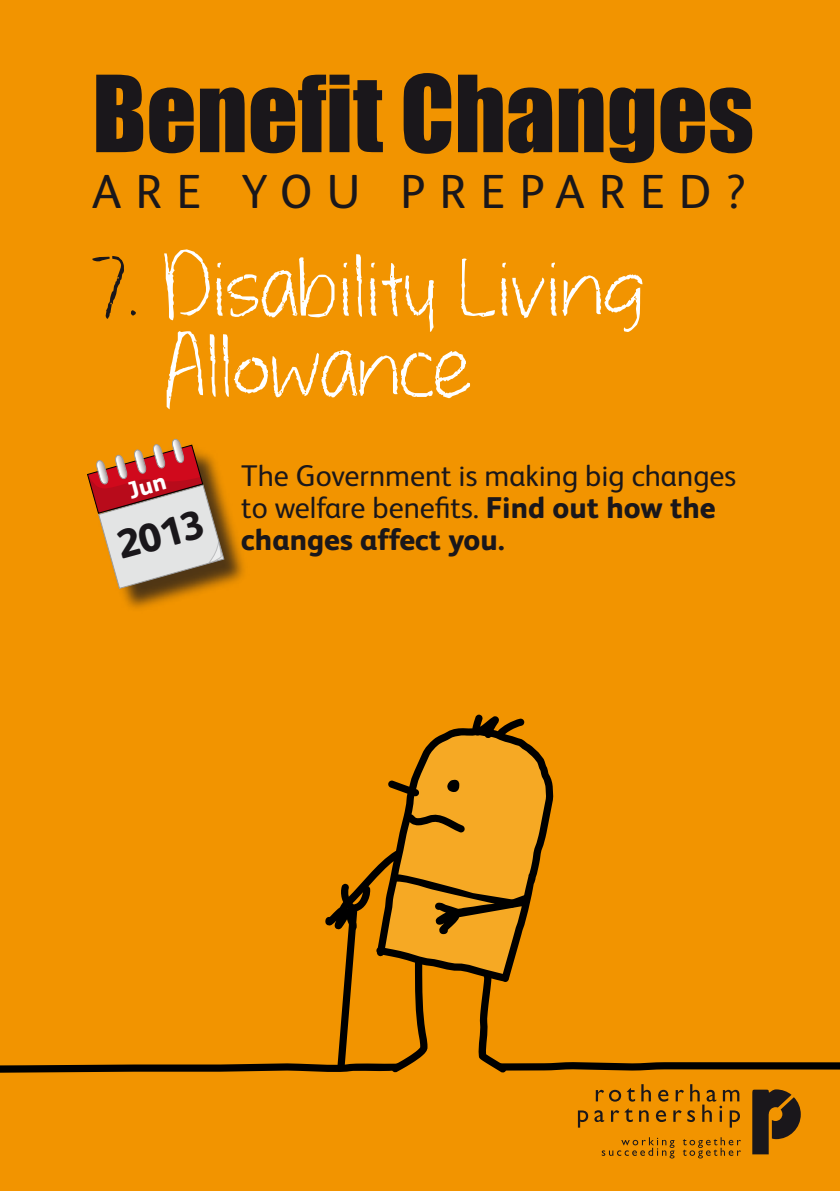
<style>
.page{position:relative;width:840px;height:1191px;background:#fff}
.page>*{position:absolute;margin:0;border:0;box-sizing:border-box;transform-origin:0 0}
.t1{font:110px/80px "whateverittakes";letter-spacing:.01em;color:#fff}
.t2{font:98px "Impact";color:#1a171b}
.t3{font:48px "FS Albert";letter-spacing:.3em;color:#1a171b}
.t4{font:800 40px "FS Albert";color:#1a171b}
.t5{font:30px/32px "FS Albert";color:#1a171b}
.s1{color:#1a171b}
.s2{font-weight:800}
</style>
<div class="page">
<div style="left:0;top:0;width:839px;height:1191px;background:#f29400"></div>
<svg style="left:361px;top:714px;width:192px;height:169px"></svg>
<svg style="left:385px;top:723px;width:161px;height:160px;fill:#f6a924"></svg>
<svg style="left:0;top:883px;width:839px;height:190px"></svg>
<svg style="left:601px;top:1137px;width:73px;height:21px"></svg>
<svg style="left:682px;top:1137px;width:58px;height:21px"></svg>
<svg style="left:752px;top:1089px;width:48px;height:65px"></svg>
<svg style="left:577px;top:1110px;width:11px;height:17px"></svg>
<svg style="left:594px;top:1084px;width:145px;height:43px"></svg>
<div style="left:89px;top:441px;width:161px;height:173px;background:#1a171b;opacity:.75"></div>
<svg style="left:87px;top:438px;width:138px;height:151px"></svg>
<h2 class="t2" style="left:92px;top:38px;width:663px">Benefit Changes</h2>
<h3 class="t3" style="left:92px;top:165px;width:655px">Are you Prepa red?</h3>
<h1 class="t1" style="left:164px;top:243px;width:480px;text-indent:-72px"><span class="s1">7.</span> Disability Living<br>Allowance</h1>
<h3 class="t4" style="left:112px;top:524px;width:90px;rotate:-15deg">2013</h3>
<p class="t5" style="left:241px;top:459px;width:496px">The Government is making big changes to welfare benefits. <span class="s2">Find out how the changes affect you.</span></p>
</div>
